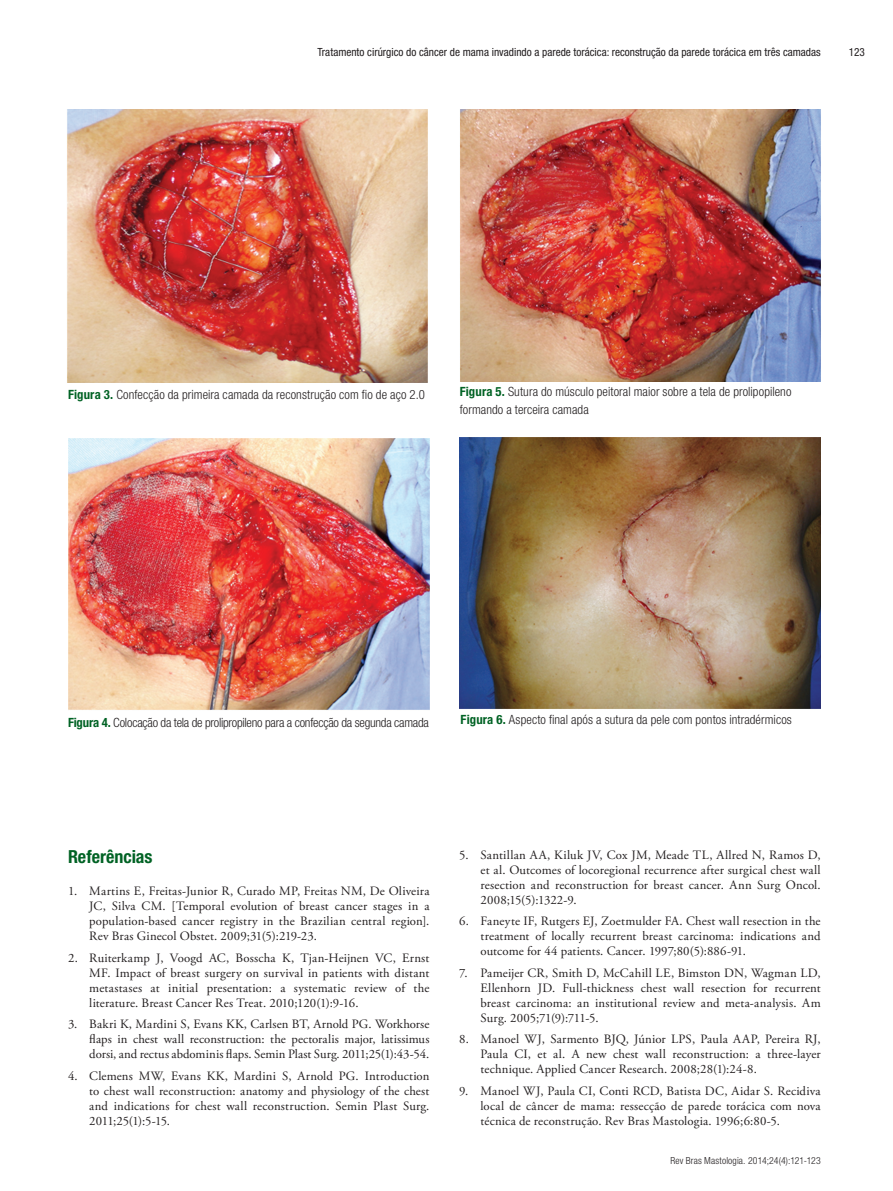
<style>
.page{position:relative;width:893px;height:1191px;background:#fff}
.page>*{position:absolute;margin:0;border:0;box-sizing:border-box;transform-origin:0 0}
.t1{font:700 condensed 18px "Helvetica Neue LT Std";color:#006224}
.t2{font:12.75px/15px "Adobe Garamond Pro";letter-spacing:.01em;color:#231f20;text-align:justify}
.t3{font:300 condensed 12.75px/18px "Helvetica Neue LT Std";letter-spacing:.005em;color:#231f20}
.t4{font:300 condensed 12.75px "Helvetica Neue LT Std";letter-spacing:-.02em;color:#231f20}
.t5{font:condensed 11.25px "Helvetica Neue LT Std";color:#231f20}
.t6{font:300 condensed 9.75px "Helvetica Neue LT Std";letter-spacing:.015em;color:#231f20}
.s1{font-weight:700;color:#006224}
</style>
<div class="page">
<img style="left:459px;top:437px;width:362px;height:272px">
<img style="left:67px;top:110px;width:361px;height:272px">
<img style="left:68px;top:438px;width:361px;height:272px">
<img style="left:460px;top:109px;width:361px;height:272px">
<p class="t5" style="left:318px;top:46px;width:505px">Tratamento cirúrgico do câncer de mama invadindo a parede torácica: reconstrução da parede torácica em três camadas</p>
<p class="t5" style="left:849px;top:46px;width:18px">123</p>
<p class="t3" style="left:68px;top:385px;width:358px"><span class="s1">Figura 3.</span> Confecção da primeira camada da reconstrução com fio de aço 2.0</p>
<p class="t3" style="left:460px;top:382px;width:333px"><span class="s1">Figura 5.</span> Sutura do músculo peitoral maior sobre a tela de prolipopileno formando a terceira camada</p>
<p class="t4" style="left:68px;top:715px;width:362px"><span class="s1">Figura 4.</span> Colocação da tela de prolipropileno para a confecção da segunda camada</p>
<p class="t3" style="left:461px;top:710px;width:333px"><span class="s1">Figura 6.</span> Aspecto final após a sutura da pele com pontos intradérmicos</p>
<h1 class="t1" style="left:68px;top:845px;width:86px">Referências</h1>
<p class="t2" style="left:89px;top:884px;width:342px;text-indent:-21px">1. Martins E, Freitas-Junior R, Curado MP, Freitas NM, De Oliveira JC, Silva CM. [Temporal evolution of breast cancer stages in a population-based cancer registry in the Brazilian central region].<br>Rev Bras Ginecol Obstet. 2009;31(5):219-23.</p>
<p class="t2" style="left:89px;top:950px;width:342px;text-indent:-21px">2. Ruiterkamp J, Voogd AC, Bosscha K, Tjan-Heijnen VC, Ernst MF. Impact of breast surgery on survival in patients with distant metastases at initial presentation: a systematic review of the literature. Breast Cancer Res Treat. 2010;120(1):9-16.</p>
<p class="t2" style="left:89px;top:1017px;width:342px;text-indent:-21px">3. Bakri K, Mardini S, Evans KK, Carlsen BT, Arnold PG. Workhorse flaps in chest wall reconstruction: the pectoralis major, latissimus dorsi, and rectus abdominis flaps. Semin Plast Surg. 2011;25(1):43-54.</p>
<p class="t2" style="left:89px;top:1068px;width:342px;text-indent:-21px">4. Clemens MW, Evans KK, Mardini S, Arnold PG. Introduction to chest wall reconstruction: anatomy and physiology of the chest and indications for chest wall reconstruction. Semin Plast Surg.<br>2011;25(1):5-15.</p>
<p class="t2" style="left:480px;top:848px;width:342px;text-indent:-21px">5. Santillan AA, Kiluk JV, Cox JM, Meade TL, Allred N, Ramos D, et al. Outcomes of locoregional recurrence after surgical chest wall resection and reconstruction for breast cancer. Ann Surg Oncol.<br>2008;15(5):1322-9.</p>
<p class="t2" style="left:480px;top:914px;width:342px;text-indent:-21px">6. Faneyte IF, Rutgers EJ, Zoetmulder FA. Chest wall resection in the treatment of locally recurrent breast carcinoma: indications and outcome for 44 patients. Cancer. 1997;80(5):886-91.</p>
<p class="t2" style="left:480px;top:965px;width:342px;text-indent:-21px">7. Pameijer CR, Smith D, McCahill LE, Bimston DN, Wagman LD, Ellenhorn JD. Full-thickness chest wall resection for recurrent breast carcinoma: an institutional review and meta-analysis. Am Surg. 2005;71(9):711-5.</p>
<p class="t2" style="left:480px;top:1032px;width:342px;text-indent:-21px">8. Manoel WJ, Sarmento BJQ, Júnior LPS, Paula AAP, Pereira RJ, Paula CI, et al. A new chest wall reconstruction: a three-layer technique. Applied Cancer Research. 2008;28(1):24-8.</p>
<p class="t2" style="left:480px;top:1083px;width:342px;text-indent:-21px">9. Manoel WJ, Paula CI, Conti RCD, Batista DC, Aidar S. Recidiva local de câncer de mama: ressecção de parede torácica com nova técnica de reconstrução. Rev Bras Mastologia. 1996;6:80-5.</p>
<p class="t6" style="left:670px;top:1155px;width:152px">Rev Bras Mastologia. 2014;24(4):121-123</p>
</div>
